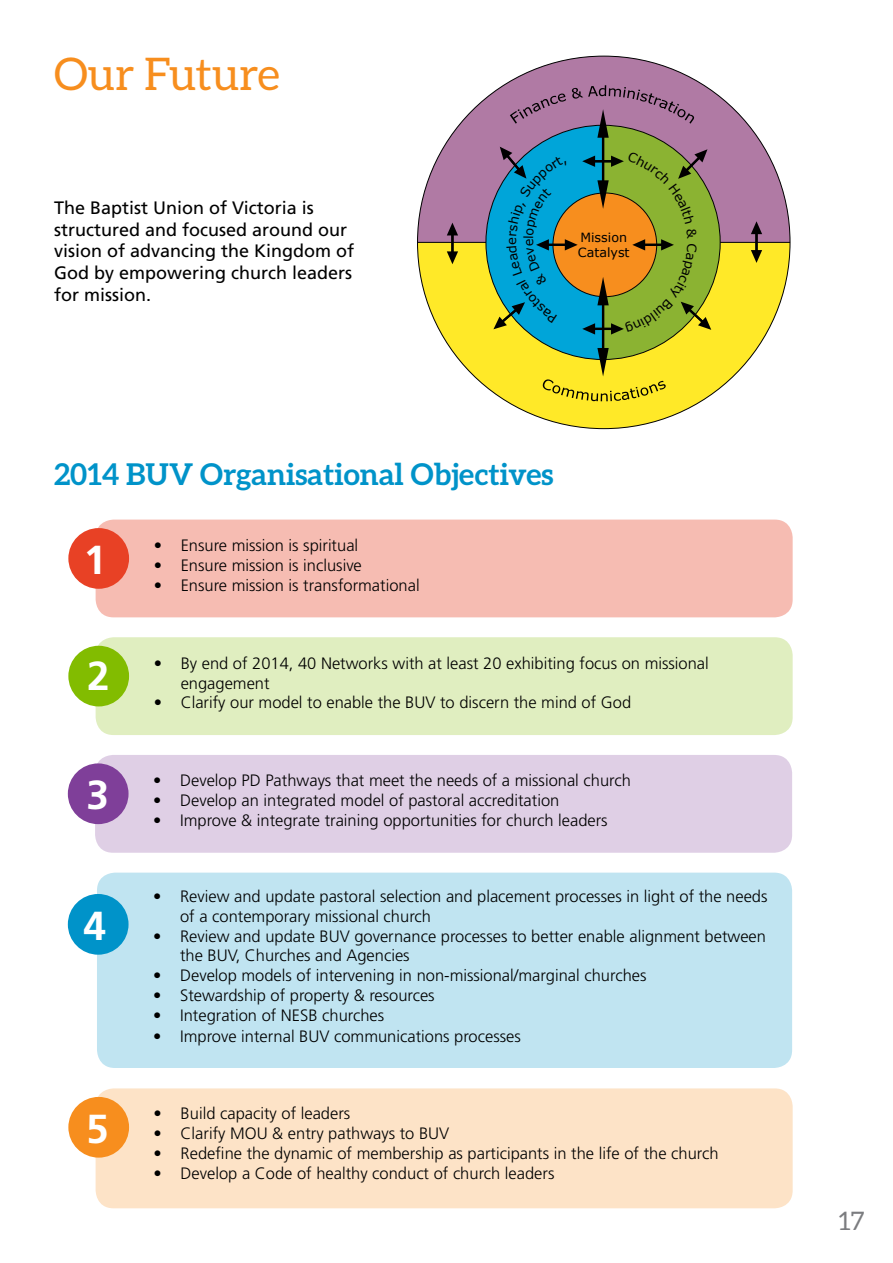
<style>
.page{position:relative;width:893px;height:1263px;background:#fff}
.page>*{position:absolute;margin:0;border:0;box-sizing:border-box;transform-origin:0 0}
.t1{font:45px "Aleo";color:#f78e1e}
.t2{font:700 40.5px "Frutiger LT";color:#fff}
.t3{font:700 30px "Aleo";color:#0093c9}
.t4{font:25.5px "Aleo";color:#7b7c7f}
.t5{font:18px/21.6px "Frutiger LT";color:#000}
.t6{font:300 16.5px/19.8px "Frutiger LT";color:#000}
.t7{font:12.75px/15.3px "Verdana";color:#000}
</style>
<div class="page">
<div style="left:96px;top:1088px;width:697px;height:120px;background:#fde3c7;border-radius:18px"></div>
<div style="left:97px;top:872px;width:695px;height:196px;background:#c0e4f1;border-radius:18px"></div>
<div style="left:95px;top:755px;width:697px;height:98px;background:#dfcfe5;border-radius:18px"></div>
<div style="left:96px;top:637px;width:697px;height:98px;background:#e0eec0;border-radius:18px"></div>
<svg style="left:417px;top:56px;width:373px;height:186px;fill:#b07aa4"></svg>
<svg style="left:417px;top:243px;width:373px;height:186px;fill:#ffe928"></svg>
<hr style="left:417px;top:242px;width:69px;height:1px;background:#000">
<hr style="left:720px;top:242px;width:70px;height:1px;background:#000">
<svg style="left:447px;top:223px;width:11px;height:41px"></svg>
<svg style="left:751px;top:221px;width:11px;height:42px"></svg>
<div style="left:96px;top:520px;width:697px;height:97px;background:#f6bcb2;border-radius:18px"></div>
<div style="left:68px;top:528px;width:61px;height:61px;background:#e84125;border-radius:50%"></div>
<div style="left:68px;top:646px;width:61px;height:60px;background:#82bc00;border-radius:50%"></div>
<div style="left:68px;top:763px;width:61px;height:61px;background:#7f3f99;border-radius:50%"></div>
<div style="left:68px;top:894px;width:61px;height:61px;background:#0093c9;border-radius:50%"></div>
<div style="left:68px;top:1097px;width:61px;height:60px;background:#f78e1e;border-radius:50%"></div>
<svg style="left:486px;top:85px;width:234px;height:316px;background:#90a166"></svg>
<h1 class="t1" style="left:54px;top:49px;width:228px">Our Future</h1>
<p class="t5" style="left:54px;top:197px;width:302px">The Baptist Union of Victoria is structured and focused around our vision of advancing the Kingdom of<br>God by empowering church leaders for mission.</p>
<p class="t7" style="left:503px;top:245px;width:9px;rotate:-90deg">e</p>
<p class="t7" style="left:578px;top:229px;width:53px">Mission<br>Catalyst</p>
<h3 class="t3" style="left:54px;top:456px;width:501px">2014 BUV Organisational Objectives</h3>
<h2 class="t2" style="left:84px;top:536px;width:24px">1</h2>
<p class="t6" style="left:154px;top:536px;width:206px">• Ensure mission is spiritual</p>
<p class="t6" style="left:154px;top:555px;width:210px">• Ensure mission is inclusive</p>
<p class="t6" style="left:154px;top:575px;width:267px">• Ensure mission is transformational</p>
<h2 class="t2" style="left:87px;top:652px;width:24px">2</h2>
<h2 class="t2" style="left:87px;top:771px;width:24px">3</h2>
<h2 class="t2" style="left:83px;top:902px;width:24px">4</h2>
<h2 class="t2" style="left:86px;top:1104px;width:24px">5</h2>
<p class="t6" style="left:181px;top:653px;width:530px;text-indent:-27px">• By end of 2014, 40 Networks with at least 20 exhibiting focus on missional engagement</p>
<p class="t6" style="left:154px;top:693px;width:479px">• Clarify our model to enable the BUV to discern the mind of God</p>
<p class="t6" style="left:153px;top:771px;width:479px">• Develop PD Pathways that meet the needs of a missional church</p>
<p class="t6" style="left:153px;top:791px;width:408px">• Develop an integrated model of pastoral accreditation</p>
<p class="t6" style="left:153px;top:811px;width:456px">• Improve &amp; integrate training opportunities for church leaders</p>
<p class="t6" style="left:180px;top:886px;width:589px;text-indent:-27px">• Review and update pastoral selection and placement processes in light of the needs of a contemporary missional church</p>
<p class="t6" style="left:180px;top:926px;width:587px;text-indent:-27px">• Review and update BUV governance processes to better enable alignment between the BUV, Churches and Agencies</p>
<p class="t6" style="left:153px;top:966px;width:495px">• Develop models of intervening in non-missional/marginal churches</p>
<p class="t6" style="left:153px;top:985px;width:283px">• Stewardship of property &amp; resources</p>
<p class="t6" style="left:153px;top:1005px;width:233px">• Integration of NESB churches</p>
<p class="t6" style="left:153px;top:1027px;width:369px">• Improve internal BUV communications processes</p>
<p class="t6" style="left:154px;top:1104px;width:198px">• Build capacity of leaders</p>
<p class="t6" style="left:154px;top:1124px;width:297px">• Clarify MOU &amp; entry pathways to BUV</p>
<p class="t6" style="left:154px;top:1144px;width:566px">• Redefine the dynamic of membership as participants in the life of the church</p>
<p class="t6" style="left:154px;top:1163px;width:402px">• Develop a Code of healthy conduct of church leaders</p>
<h3 class="t4" style="left:839px;top:1206px;width:27px">17</h3>
</div>
